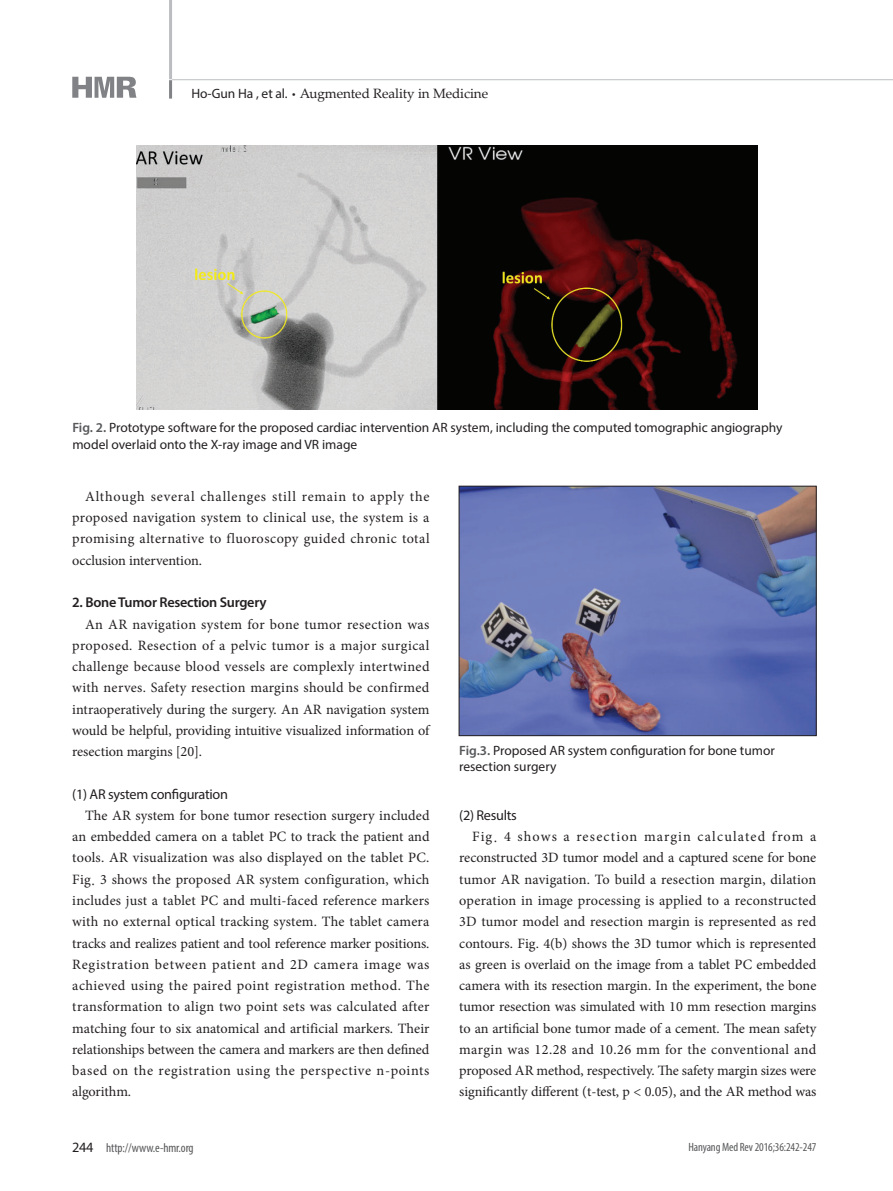
<style>
.page{position:relative;width:893px;height:1191px;background:#fff}
.page>*{position:absolute;margin:0;border:0;box-sizing:border-box;transform-origin:0 0}
.본문{font:14.25px/21.3px "Minion Pro";letter-spacing:-.005em;color:#231f20;text-align:justify}
.t1{font:14.25px "Myriad Pro";letter-spacing:-.02em;color:#231f20}
.t2{font:600 14.25px "Myriad Pro";letter-spacing:-.02em;color:#231f20}
.t3{font:13.5px/16.2px "Myriad Pro";color:#231f20}
.t4{font:13.5px "Palatino Linotype";letter-spacing:-.005em;color:#231f20}
.t5{font:condensed 12.75px "Myriad Pro";letter-spacing:-.01em;color:#57585a}
.t6{font:condensed 12px "Myriad Pro";letter-spacing:-.01em;color:#57585a}
.s1{font-family:"Myriad Pro"}
.s2{font-family:"Myriad Pro";font-stretch:condensed}
.s3{font-weight:600;color:#57585a}
.s4{font-family:"Adobe Myungjo Std";font-weight:500}
.s5{font-stretch:normal;font-size:14.25px;color:#231f20}
</style>
<div class="page">
<hr style="left:169px;top:80px;width:3px;height:19px;background:#808285">
<hr style="left:169px;top:0;width:3px;height:79px;background:#bcbdc0">
<hr style="left:172px;top:79px;width:721px;height:1px;background:#bcbdc0">
<svg style="left:72px;top:77px;width:64px;height:21px"></svg>
<img style="left:136px;top:145px;width:622px;height:264px">
<img style="left:461px;top:488px;width:353px;height:246px">
<div style="left:459px;top:486px;width:357px;height:250px;border:1px solid #231f20"></div>
<p class="t4" style="left:191px;top:84px;width:298px"><span class="s1">Ho-Gun Ha , et al.</span> <span class="s2">•</span> Augmented Reality in Medicine</p>
<p class="t3" style="left:72px;top:419px;width:711px"><span class="s3">Fig. 2.</span> Prototype software for the proposed cardiac intervention AR system, including the computed tomographic angiography model overlaid onto the X-ray image and VR image</p>
<p class="본문" style="left:72px;top:486px;width:359px;text-indent:13px">Although several challenges still remain to apply the proposed navigation system to clinical use, the system is a promising alternative to fluoroscopy guided chronic total occlusion intervention.</p>
<p class="t2" style="left:72px;top:593px;width:196px">2. Bone Tumor Resection Surgery</p>
<p class="본문" style="left:72px;top:613px;width:359px;text-indent:13px">An AR navigation system for bone tumor resection was proposed. Resection of a pelvic tumor is a major surgical challenge because blood vessels are complexly intertwined with nerves. Safety resection margins should be confirmed intraoperatively during the surgery. An AR navigation system would be helpful, providing intuitive visualized information of resection margins [20].</p>
<p class="t1" style="left:72px;top:785px;width:157px">(1) AR system configuration</p>
<p class="본문" style="left:72px;top:804px;width:359px;text-indent:13px">The AR system for bone tumor resection surgery included an embedded camera on a tablet PC to track the patient and tools. AR visualization was also displayed on the tablet PC.<br>Fig<span class="s4">.</span> 3 shows the proposed AR system configuration, which includes just a tablet PC and multi-faced reference markers with no external optical tracking system. The tablet camera tracks and realizes patient and tool reference marker positions.<br>Registration between patient and 2D camera image was achieved using the paired point registration method. The transformation to align two point sets was calculated after matching four to six anatomical and artificial markers. Their relationships between the camera and markers are then defined based on the registration using the perspective n-points algorithm.</p>
<p class="t1" style="left:459px;top:806px;width:59px">(2) Results</p>
<p class="t3" style="left:459px;top:741px;width:317px"><span class="s3">Fig.3.</span> Proposed AR system configuration for bone tumor resection surgery</p>
<p class="본문" style="left:459px;top:826px;width:359px;text-indent:13px">Fig<span class="s4">.</span> 4 shows a resection margin calculated from a reconstructed 3D tumor model and a captured scene for bone tumor AR navigation. To build a resection margin, dilation operation in image processing is applied to a reconstructed 3D tumor model and resection margin is represented as red contours. Fig. 4(b) shows the 3D tumor which is represented as green is overlaid on the image from a tablet PC embedded camera with its resection margin. In the experiment, the bone tumor resection was simulated with 10 mm resection margins to an artificial bone tumor made of a cement. The mean safety margin was 12.28 and 10.26 mm for the conventional and proposed AR method, respectively. The safety margin sizes were significantly different (t-test, p &lt; 0.05), and the AR method was</p>
<p class="t5" style="left:72px;top:1139px;width:123px"><span class="s5">244</span> http://www.e-hmr.org</p>
<p class="t6" style="left:688px;top:1139px;width:129px">Hanyang Med Rev 2016;36:242-247</p>
</div>
